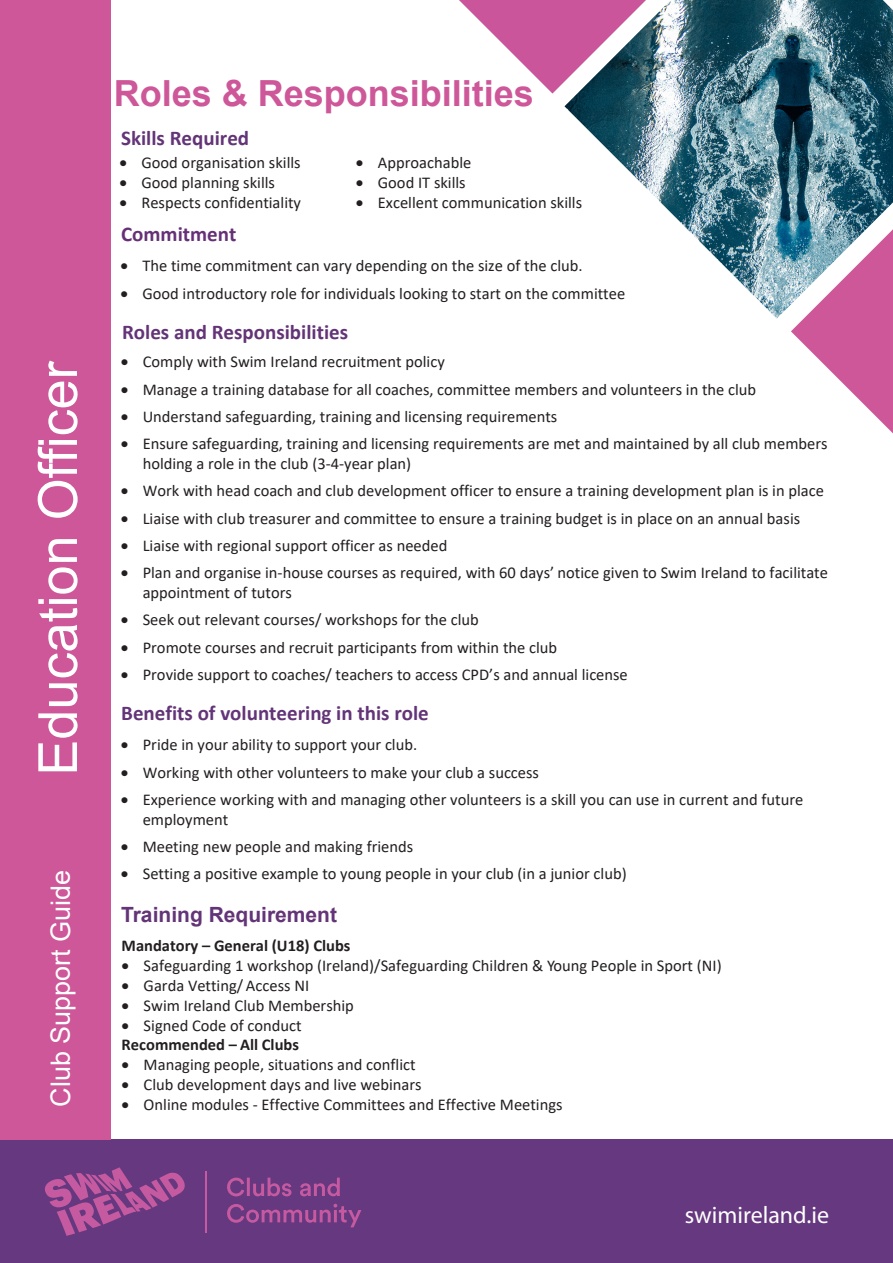
<style>
.page{position:relative;width:893px;height:1263px;background:#fff}
.page>*{position:absolute;margin:0;border:0;box-sizing:border-box;transform-origin:0 0}
.t1{font:54px "Arial";color:#fff}
.t2{font:700 36px "Arial";color:#cd5799}
.t3{font:27px "Arial";color:#fff}
.t4{font:24px "Myriad Pro";color:#fff}
.t5{font:700 21px "Calibri";color:#633477}
.t6{font:700 21px "Arial";color:#633477}
.t7{font:700 21px "Calibri";color:#653076}
.t8{font:16.5px/19.8px "Calibri";color:#231f20}
.t9{font:700 16.5px/19.8px "Calibri";color:#231f20}
.s1{font-weight:400}
</style>
<div class="page">
<div style="left:0;top:1139px;width:893px;height:124px;background:#66387f"></div>
<hr style="left:205px;top:1171px;width:2px;height:61px;background:#c65aa0">
<svg style="left:227px;top:1177px;width:113px;height:19px"></svg>
<svg style="left:227px;top:1204px;width:134px;height:23px"></svg>
<svg style="left:45px;top:1167px;width:140px;height:69px"></svg>
<img style="left:564px;top:0;width:329px;height:319px">
<svg style="left:459px;top:0;width:187px;height:94px"></svg>
<svg style="left:791px;top:229px;width:102px;height:204px"></svg>
<div style="left:0;top:0;width:110px;height:1139px;background:#cd5799"></div>
<p class="t1" style="left:21px;top:775px;width:416px;rotate:-90deg">Education Officer</p>
<p class="t3" style="left:42px;top:1107px;width:239px;rotate:-90deg">Club Support Guide</p>
<p class="t2" style="left:114px;top:68px;width:422px">Roles &amp; Responsibilities</p>
<p class="t5" style="left:121px;top:123px;width:130px">Skills Required</p>
<p class="t8" style="left:119px;top:152px;width:183px">• Good organisation skills</p>
<p class="t8" style="left:119px;top:172px;width:157px">• Good planning skills</p>
<p class="t8" style="left:119px;top:192px;width:183px">• Respects confidentiality</p>
<p class="t7" style="left:121px;top:219px;width:117px">Commitment</p>
<p class="t8" style="left:120px;top:256px;width:464px">• The time commitment can vary depending on the size of the club.</p>
<p class="t8" style="left:120px;top:283px;width:506px">• Good introductory role for individuals looking to start on the committee</p>
<p class="t5" style="left:122px;top:317px;width:227px">Roles and Responsibilities</p>
<p class="t8" style="left:121px;top:352px;width:326px">• Comply with Swim Ireland recruitment policy</p>
<p class="t8" style="left:121px;top:379px;width:637px">• Manage a training database for all coaches, committee members and volunteers in the club</p>
<p class="t8" style="left:121px;top:406px;width:438px">• Understand safeguarding, training and licensing requirements</p>
<p class="t8" style="left:143px;top:434px;width:686px;text-indent:-22px">• Ensure safeguarding, training and licensing requirements are met and maintained by all club members holding a role in the club (3-4-year plan)</p>
<p class="t8" style="left:121px;top:481px;width:705px">• Work with head coach and club development officer to ensure a training development plan is in place</p>
<p class="t8" style="left:121px;top:508px;width:681px">• Liaise with club treasurer and committee to ensure a training budget is in place on an annual basis</p>
<p class="t8" style="left:121px;top:535px;width:328px">• Liaise with regional support officer as needed</p>
<p class="t8" style="left:143px;top:563px;width:687px;text-indent:-22px">• Plan and organise in-house courses as required, with 60 days’ notice given to Swim Ireland to facilitate appointment of tutors</p>
<p class="t8" style="left:121px;top:610px;width:360px">• Seek out relevant courses/ workshops for the club</p>
<p class="t8" style="left:121px;top:637px;width:438px">• Promote courses and recruit participants from within the club</p>
<p class="t8" style="left:121px;top:664px;width:509px">• Provide support to coaches/ teachers to access CPD’s and annual license</p>
<p class="t5" style="left:121px;top:698px;width:309px">Benefits of volunteering in this role</p>
<p class="t8" style="left:121px;top:735px;width:298px">• Pride in your ability to support your club.</p>
<p class="t8" style="left:121px;top:762px;width:420px">• Working with other volunteers to make your club a success</p>
<p class="t8" style="left:143px;top:789px;width:662px;text-indent:-22px">• Experience working with and managing other volunteers is a skill you can use in current and future employment</p>
<p class="t8" style="left:121px;top:836px;width:294px">• Meeting new people and making friends</p>
<p class="t8" style="left:121px;top:864px;width:507px">• Setting a positive example to young people in your club (in a junior club)</p>
<p class="t6" style="left:121px;top:900px;width:217px">Training Requirement</p>
<p class="t9" style="left:122px;top:936px;width:230px">Mandatory – General (U18) Clubs</p>
<p class="t8" style="left:122px;top:955px;width:602px">• Safeguarding 1 workshop (Ireland)/Safeguarding Children &amp; Young People in Sport (NI)</p>
<p class="t8" style="left:122px;top:975px;width:189px">• Garda Vetting/ Access NI</p>
<p class="t8" style="left:122px;top:995px;width:234px">• Swim Ireland Club Membership</p>
<p class="t9" style="left:122px;top:1015px;width:182px">• <span class="s1">Signed Code of conduct<br></span>Recommended – All Clubs</p>
<p class="t8" style="left:122px;top:1054px;width:295px">• Managing people, situations and conflict</p>
<p class="t8" style="left:122px;top:1074px;width:302px">• Club development days and live webinars</p>
<p class="t8" style="left:122px;top:1094px;width:442px">• Online modules - Effective Committees and Effective Meetings</p>
<p class="t8" style="left:356px;top:152px;width:117px">• Approachable</p>
<p class="t8" style="left:356px;top:172px;width:111px">• Good IT skills</p>
<p class="t8" style="left:356px;top:192px;width:228px">• Excellent communication skills</p>
<p class="t4" style="left:685px;top:1200px;width:146px">swimireland.ie</p>
</div>
